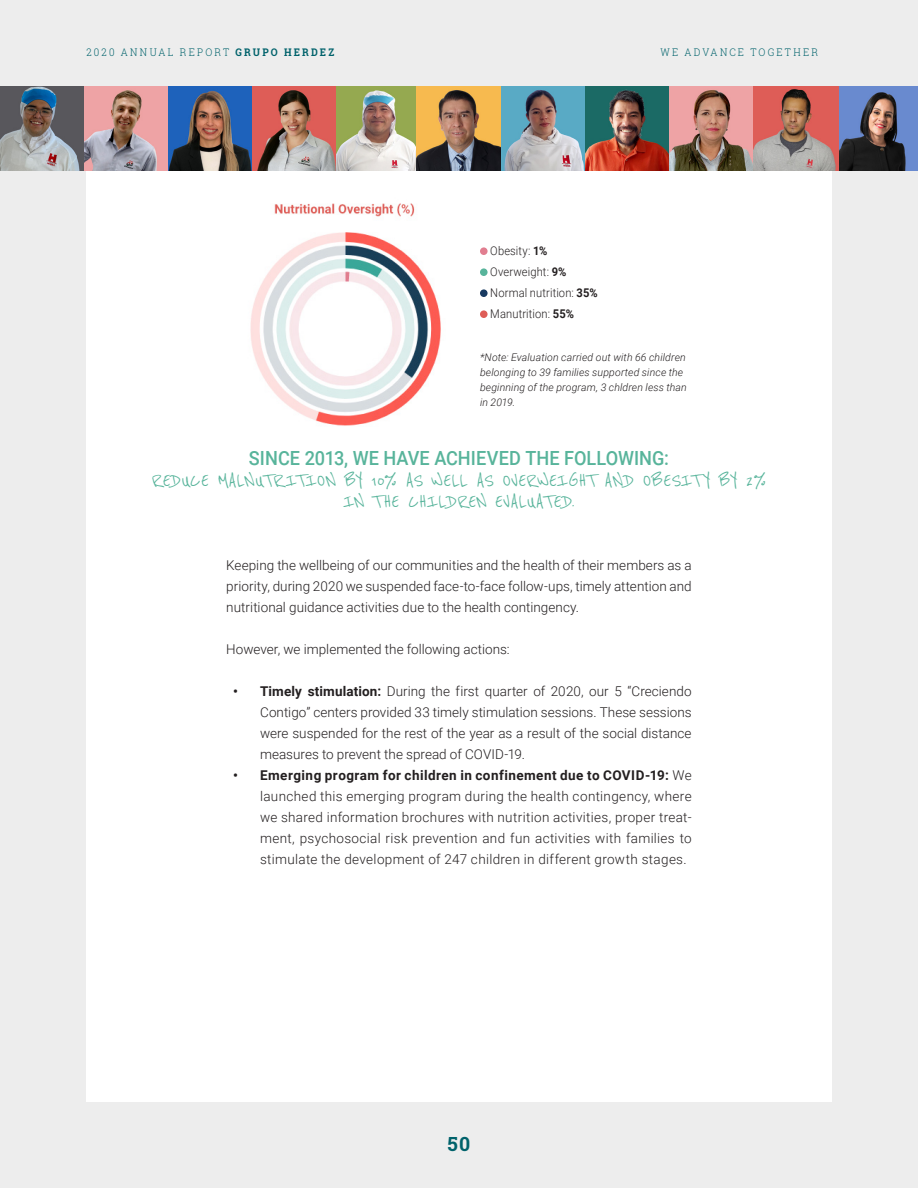
<style>
.page{position:relative;width:918px;height:1188px;background:#ededed}
.page>*{position:absolute;margin:0;border:0;box-sizing:border-box;transform-origin:0 0}
.SLOGAN{font:21px "Reenie Beanie";letter-spacing:.01em;color:#58b49b}
.HIGHLIGHT{font:500 19.5px "Roboto";letter-spacing:.005em;color:#58b49b;scale:.93 1}
.t1{font:700 19.5px "Roboto Slab";color:#00626b}
.TEXTO-GENERAL{font:300 13.5px/21px "Roboto";letter-spacing:.005em;color:#231f20;text-align:justify}
.GRI{font:300 12px "Roboto";letter-spacing:.01em;color:#231f20;scale:.93 1}
.NOTAS{font:italic 300 10.5px/15px "Roboto";letter-spacing:.015em;color:#231f20}
.t2{font:300 10.5px "Roboto Slab";letter-spacing:.225em;color:#00626b;scale:.93 1}
.s1{font-weight:700}
</style>
<div class="page">
<div style="left:86px;top:86px;width:746px;height:1016px;background:#fff"></div>
<img style="left:421px;top:86px;width:497px;height:85px">
<img style="left:0;top:86px;width:421px;height:85px">
<img style="left:250px;top:203px;width:191px;height:223px">
<div style="left:480px;top:247px;width:8px;height:8px;background:#e17e90;border-radius:50%"></div>
<div style="left:480px;top:268px;width:8px;height:8px;background:#58b49b;border-radius:50%"></div>
<div style="left:480px;top:289px;width:8px;height:8px;background:#183a61;border-radius:50%"></div>
<div style="left:480px;top:310px;width:8px;height:8px;background:#de5d57;border-radius:50%"></div>
<p class="t2" style="left:86px;top:45px;width:268px">2020 ANNUAL REPORT <span class="s1">GRUPO HERDEZ</span></p>
<p class="t2" style="left:660px;top:45px;width:171px">WE ADVANCE TOGETHER</p>
<p class="GRI" style="left:490px;top:242px;width:63px">Obesity: <span class="s1">1%</span></p>
<p class="GRI" style="left:490px;top:263px;width:83px">Overweight: <span class="s1">9%</span></p>
<p class="GRI" style="left:490px;top:284px;width:117px">Normal nutrition: <span class="s1">35%</span></p>
<p class="GRI" style="left:490px;top:305px;width:92px">Manutrition: <span class="s1">55%</span></p>
<p class="NOTAS" style="left:480px;top:349px;width:208px">*Note: Evaluation carried out with 66 children belonging to 39 families supported since the beginning of the program, 3 chldren less than in 2019.</p>
<p class="HIGHLIGHT" style="left:249px;top:444px;width:453px">SINCE 2013, WE HAVE ACHIEVED THE FOLLOWING:</p>
<p class="SLOGAN" style="left:152px;top:468px;width:616px">REDUCE MALNUTRITION BY 10% AS WELL AS OVERWEIGHT AND OBESIT Y BY 2%</p>
<p class="SLOGAN" style="left:343px;top:489px;width:233px">IN THE CHILDREN EVALUATED.</p>
<p class="TEXTO-GENERAL" style="left:226px;top:554px;width:467px">Keeping the wellbeing of our communities and the health of their members as a priority, during 2020 we suspended face-to-face follow-ups, timely attention and nutritional guidance activities due to the health contingency.</p>
<p class="TEXTO-GENERAL" style="left:226px;top:638px;width:285px">However, we implemented the following actions:</p>
<p class="TEXTO-GENERAL" style="left:260px;top:680px;width:433px;text-indent:-27px"><span class="s1">• Timely stimulation:</span> During the first quarter of 2020, our 5 “Creciendo Contigo” centers provided 33 timely stimulation sessions. These sessions were suspended for the rest of the year as a result of the social distance measures to prevent the spread of COVID-19.</p>
<p class="TEXTO-GENERAL" style="left:260px;top:764px;width:433px;text-indent:-27px"><span class="s1">• Emerging program for children in confinement due to COVID-19:</span> We launched this emerging program during the health contingency, where we shared information brochures with nutrition activities, proper treat&shy;ment, psychosocial risk prevention and fun activities with families to stimulate the development of 247 children in different growth stages.</p>
<h2 class="t1" style="left:448px;top:1130px;width:24px">50</h2>
</div>
